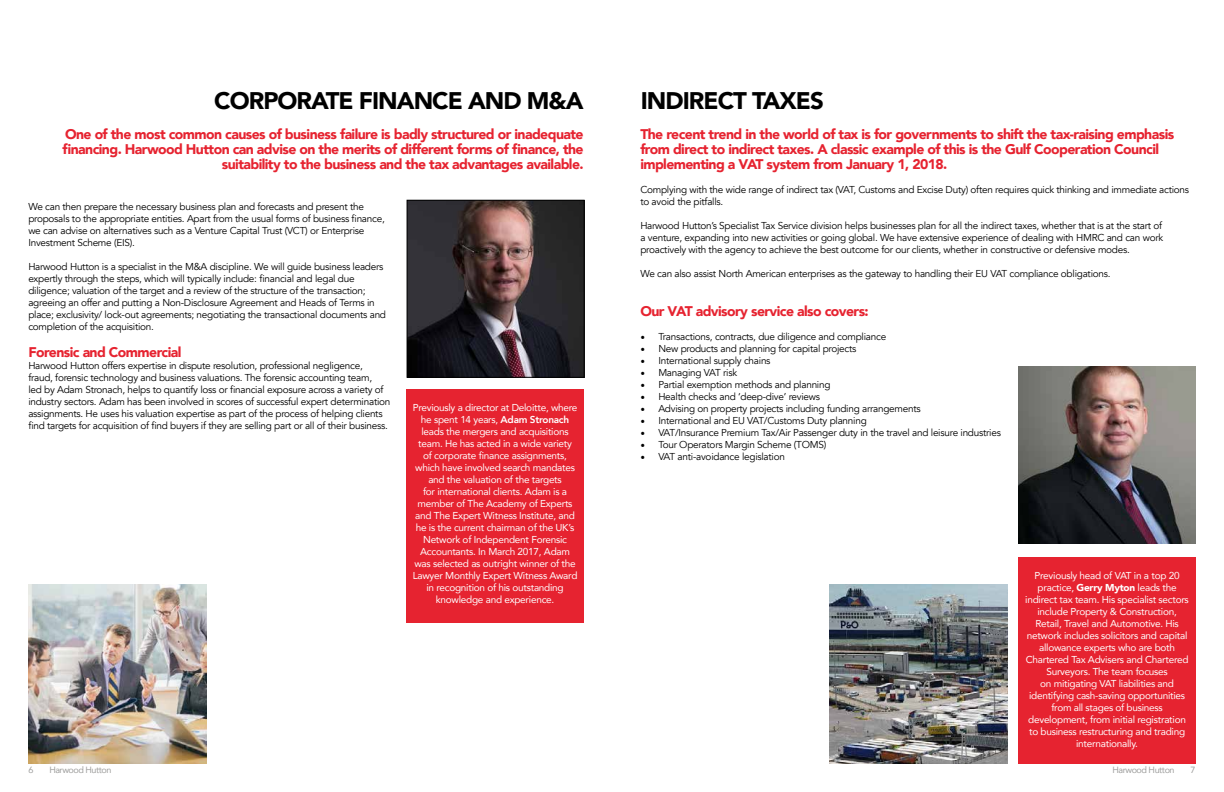
<style>
.page{position:relative;width:1224px;height:792px;background:#fff}
.page>*{position:absolute;margin:0;border:0;box-sizing:border-box;transform-origin:0 0}
.t1{font:900 24px "Avenir";letter-spacing:-.04em;color:#000}
.t2{font:900 14px/15px "Avenir";letter-spacing:-.04em;color:#e62330}
.t3{font:10px/12px "Avenir";letter-spacing:-.025em;color:#000}
.t4{font:10px/12px "Avenir";letter-spacing:-.025em;color:#fff;text-align:center}
.t5{font:9px "Avenir";letter-spacing:-.05em;color:#9d9d9c}
.s1{font-weight:800}
.s2{font-family:"Minion Pro";font-size:12px}
.s3{font-weight:900}
</style>
<div class="page">
<div style="left:1019px;top:557px;width:177px;height:207px;background:#e62330"></div>
<img style="left:1018px;top:366px;width:177px;height:177px">
<img style="left:829px;top:584px;width:179px;height:180px">
<div style="left:407px;top:389px;width:177px;height:233px;background:#e62330"></div>
<img style="left:409px;top:202px;width:174px;height:174px">
<div style="left:407px;top:200px;width:178px;height:178px;border:1px solid #000"></div>
<img style="left:28px;top:584px;width:178px;height:180px">
<h1 class="t1" style="left:214px;top:80px;width:371px">CORPORATE FINANCE AND M&amp;A</h1>
<h2 class="t2" style="left:63px;top:126px;width:523px;text-align:right">One of the most common causes of business failure is badly structured or inadequate financing. Harwood Hutton can advise on the merits of different forms of finance, the suitability to the business and the tax advantages available.</h2>
<p class="t3" style="left:28px;top:200px;width:358px">We can then prepare the necessary business plan and forecasts and present the proposals to the appropriate entities. Apart from the usual forms of business finance, we can advise on alternatives such as a Venture Capital Trust (VCT) or Enterprise Investment Scheme (EIS).</p>
<p class="t3" style="left:28px;top:260px;width:359px">Harwood Hutton is a specialist in the M&amp;A discipline. We will guide business leaders expertly through the steps, which will typically include: financial and legal due diligence; valuation of the target and a review of the structure of the transaction; agreeing an offer and putting a Non-Disclosure Agreement and Heads of Terms in place; exclusivity/ lock-out agreements; negotiating the transactional documents and completion of the acquisition.</p>
<h2 class="t2" style="left:28px;top:344px;width:155px">Forensic and Commercial</h2>
<p class="t3" style="left:28px;top:359px;width:364px">Harwood Hutton offers expertise in dispute resolution, professional negligence,<br>fraud, forensic technology and business valuations. The forensic accounting team,<br>led by Adam Stronach, helps to quantify loss or financial exposure across a variety of industry sectors. Adam has been involved in scores of successful expert determination assignments. He uses his valuation expertise as part of the process of helping clients find targets for acquisition of find buyers if they are selling part or all of their business.</p>
<p class="t4" style="left:413px;top:401px;width:166px">Previously a director at Deloitte, where he spent 14 years, <span class="s1">Adam Stronach </span>leads the mergers and acquisitions team. He has acted in a wide variety of corporate finance assignments, which have involved search mandates and the valuation of the targets<br>for international clients. Adam is a member of The Academy of Experts and The Expert Witness Institute, and he is the current chairman of the UK’s Network of Independent Forensic Accountants. In March 2017, Adam was selected as outright winner of the Lawyer Monthly Expert Witness Award in recognition of his outstanding knowledge and experience.</p>
<h1 class="t1" style="left:641px;top:80px;width:185px">INDIRECT TAXES</h1>
<h2 class="t2" style="left:640px;top:126px;width:535px">The recent trend in the world of tax is for governments to shift the tax-raising emphasis from direct to indirect taxes. A classic example of this is the Gulf Cooperation Council implementing a VAT system from January 1, 2018.</h2>
<p class="t3" style="left:640px;top:183px;width:550px">Complying with the wide range of indirect tax (VAT, Customs and Excise Duty) often requires quick thinking and immediate actions to avoid the pitfalls.</p>
<p class="t3" style="left:640px;top:219px;width:524px;text-align:justify">Harwood Hutton’s Specialist Tax Service division helps businesses plan for all the indirect taxes, whether that is at the start of a venture, expanding into new activities or going global. We have extensive experience of dealing with HMRC and can work proactively with the agency to achieve the best outcome for our clients, whether in constructive or defensive modes.</p>
<p class="t3" style="left:640px;top:267px;width:472px">We can also assist North American enterprises as the gateway to handling their EU VAT compliance obligations.</p>
<h2 class="t2" style="left:640px;top:303px;width:230px">Our VAT advisory service also covers:</h2>
<p class="t3" style="left:640px;top:330px;width:247px"><span class="s2">•</span> Transactions, contracts, due diligence and compliance</p>
<p class="t3" style="left:640px;top:342px;width:218px"><span class="s2">•</span> New products and planning for capital projects</p>
<p class="t3" style="left:640px;top:354px;width:132px"><span class="s2">•</span> International supply chains</p>
<p class="t3" style="left:640px;top:366px;width:98px"><span class="s2">•</span> Managing VAT risk</p>
<p class="t3" style="left:640px;top:378px;width:192px"><span class="s2">•</span> Partial exemption methods and planning</p>
<p class="t3" style="left:640px;top:390px;width:181px"><span class="s2">•</span> Health checks and ‘deep-dive’ reviews</p>
<p class="t3" style="left:640px;top:402px;width:282px"><span class="s2">•</span> Advising on property projects including funding arrangements</p>
<p class="t3" style="left:640px;top:414px;width:228px"><span class="s2">•</span> International and EU VAT/Customs Duty planning</p>
<p class="t3" style="left:640px;top:426px;width:362px"><span class="s2">•</span> VAT/Insurance Premium Tax/Air Passenger duty in the travel and leisure industries</p>
<p class="t3" style="left:640px;top:438px;width:188px"><span class="s2">•</span> Tour Operators Margin Scheme (TOMS)</p>
<p class="t3" style="left:640px;top:450px;width:146px"><span class="s2">•</span> VAT anti-avoidance legislation</p>
<p class="t4" style="left:1025px;top:569px;width:165px">Previously head of VAT in a top 20 practice, <span class="s3">Gerry Myton</span> leads the indirect tax team. His specialist sectors include Property &amp; Construction, Retail, Travel and Automotive. His network includes solicitors and capital allowance experts who are both Chartered Tax Advisers and Chartered Surveyors. The team focuses<br>on mitigating VAT liabilities and identifying cash-saving opportunities from all stages of business development, from initial registration to business restructuring and trading internationally.</p>
<p class="t5" style="left:28px;top:762px;width:7px">6</p>
<p class="t5" style="left:49px;top:762px;width:64px">Harwood Hutton</p>
<p class="t5" style="left:1113px;top:762px;width:64px">Harwood Hutton</p>
<p class="t5" style="left:1191px;top:762px;width:7px">7</p>
</div>
